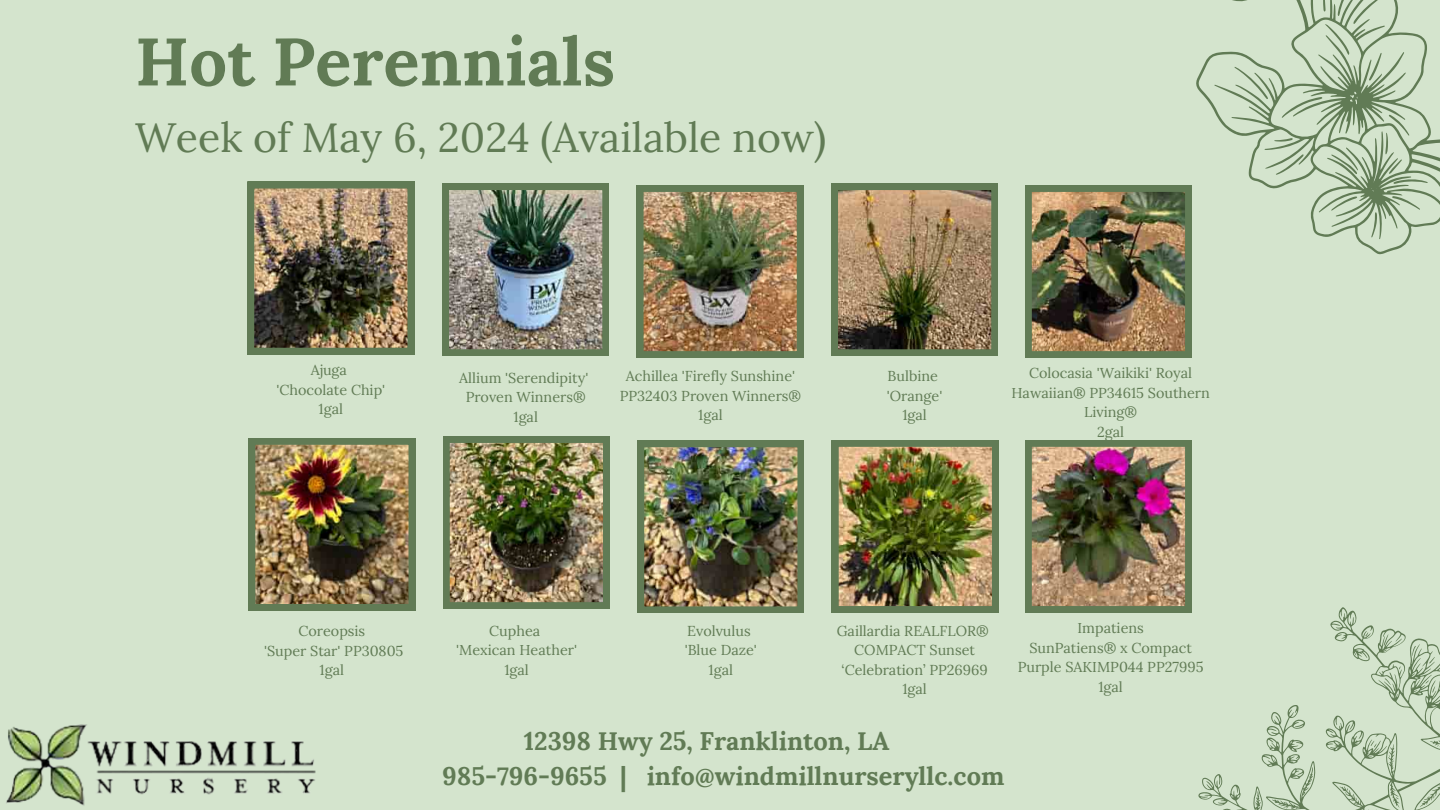
<style>
.page{position:relative;width:1440px;height:810px;background:#d4e4cd}
.page>*{position:absolute;margin:0;border:0;box-sizing:border-box;transform-origin:0 0}
.t1{font:700 67px "Lora";color:#617b55}
.t2{font:41px "Lora";color:#617b55}
.t3{font:700 25.4px/35.2px "Lora";color:#617b55}
.t4{font:14.4px/19.5px "Lora";color:#617b55;text-align:center}
</style>
<div class="page">
<svg style="left:1198px;top:607px;width:242px;height:203px"></svg>
<svg style="left:1369px;top:741px;width:11px;height:8px"></svg>
<svg style="left:1409px;top:646px;width:27px;height:22px"></svg>
<svg style="left:1423px;top:795px;width:12px;height:8px"></svg>
<svg style="left:1378px;top:677px;width:13px;height:9px"></svg>
<svg style="left:1389px;top:755px;width:5px;height:8px"></svg>
<svg style="left:1425px;top:680px;width:12px;height:13px"></svg>
<svg style="left:1344px;top:786px;width:5px;height:8px"></svg>
<svg style="left:1380px;top:634px;width:12px;height:12px"></svg>
<svg style="left:1398px;top:666px;width:4px;height:3px"></svg>
<svg style="left:1256px;top:800px;width:5px;height:6px"></svg>
<svg style="left:1364px;top:632px;width:5px;height:4px"></svg>
<img style="left:6px;top:724px;width:310px;height:82px">
<svg style="left:1196px;top:0;width:244px;height:255px"></svg>
<svg style="left:1234px;top:67px;width:34px;height:32px"></svg>
<svg style="left:1323px;top:0;width:59px;height:81px"></svg>
<svg style="left:1276px;top:154px;width:28px;height:21px"></svg>
<svg style="left:1274px;top:138px;width:19px;height:4px"></svg>
<svg style="left:1282px;top:97px;width:40px;height:21px"></svg>
<svg style="left:1331px;top:196px;width:26px;height:15px"></svg>
<svg style="left:1331px;top:154px;width:26px;height:20px"></svg>
<svg style="left:1371px;top:212px;width:6px;height:25px"></svg>
<svg style="left:1392px;top:196px;width:28px;height:14px"></svg>
<svg style="left:1385px;top:115px;width:43px;height:69px"></svg>
<img style="left:248px;top:182px;width:166px;height:172px">
<img style="left:637px;top:185px;width:166px;height:173px">
<img style="left:442px;top:183px;width:167px;height:173px">
<img style="left:1025px;top:185px;width:167px;height:173px">
<img style="left:249px;top:438px;width:166px;height:173px">
<img style="left:831px;top:183px;width:167px;height:173px">
<img style="left:443px;top:436px;width:167px;height:173px">
<img style="left:637px;top:440px;width:167px;height:173px">
<img style="left:832px;top:440px;width:166px;height:173px">
<img style="left:1025px;top:440px;width:167px;height:173px">
<p class="t1" style="left:135px;top:18px;width:481px">Hot Perennials</p>
<p class="t2" style="left:135px;top:111px;width:693px">Week of May 6, 2024 (Available now)</p>
<p class="t4" style="left:311px;top:360px;width:38px">Ajuga</p>
<p class="t4" style="left:276px;top:380px;width:110px">'Chocolate Chip'</p>
<p class="t4" style="left:319px;top:399px;width:26px">1gal</p>
<p class="t4" style="left:459px;top:368px;width:131px">Allium 'Serendipity'</p>
<p class="t4" style="left:466px;top:387px;width:121px">Proven Winners®</p>
<p class="t4" style="left:513px;top:407px;width:26px">1gal</p>
<p class="t4" style="left:620px;top:366px;width:183px">Achillea 'Firefly Sunshine'<br>PP32403 Proven Winners®</p>
<p class="t4" style="left:698px;top:405px;width:26px">1gal</p>
<p class="t4" style="left:888px;top:366px;width:52px">Bulbine</p>
<p class="t4" style="left:887px;top:386px;width:57px">'Orange'</p>
<p class="t4" style="left:902px;top:405px;width:26px">1gal</p>
<p class="t4" style="left:1011px;top:363px;width:200px">Colocasia 'Waikiki' Royal<br>Hawaiian® PP34615 Southern<br>Living®</p>
<p class="t4" style="left:1097px;top:422px;width:28px">2gal</p>
<p class="t4" style="left:298px;top:621px;width:68px">Coreopsis</p>
<p class="t4" style="left:264px;top:641px;width:141px">'Super Star' PP30805</p>
<p class="t4" style="left:320px;top:660px;width:26px">1gal</p>
<p class="t4" style="left:489px;top:621px;width:53px">Cuphea</p>
<p class="t4" style="left:456px;top:640px;width:122px">'Mexican Heather'</p>
<p class="t4" style="left:504px;top:660px;width:26px">1gal</p>
<p class="t4" style="left:687px;top:621px;width:65px">Evolvulus</p>
<p class="t4" style="left:685px;top:640px;width:74px">'Blue Daze'</p>
<p class="t4" style="left:709px;top:660px;width:26px">1gal</p>
<p class="t4" style="left:837px;top:621px;width:154px">Gaillardia REALFLOR®</p>
<p class="t4" style="left:854px;top:640px;width:122px">COMPACT Sunset</p>
<p class="t4" style="left:842px;top:660px;width:148px">‘Celebration’ PP26969</p>
<p class="t4" style="left:902px;top:679px;width:26px">1gal</p>
<p class="t3" style="left:442px;top:723px;width:564px;text-indent:82px">12398 Hwy 25, Franklinton, LA<br>985-796-9655 | info@windmillnurseryllc.com</p>
<p class="t4" style="left:1077px;top:618px;width:68px">Impatiens</p>
<p class="t4" style="left:1029px;top:638px;width:164px">SunPatiens® x Compact</p>
<p class="t4" style="left:1018px;top:657px;width:187px">Purple SAKIMP044 PP27995</p>
<p class="t4" style="left:1098px;top:677px;width:26px">1gal</p>
</div>
